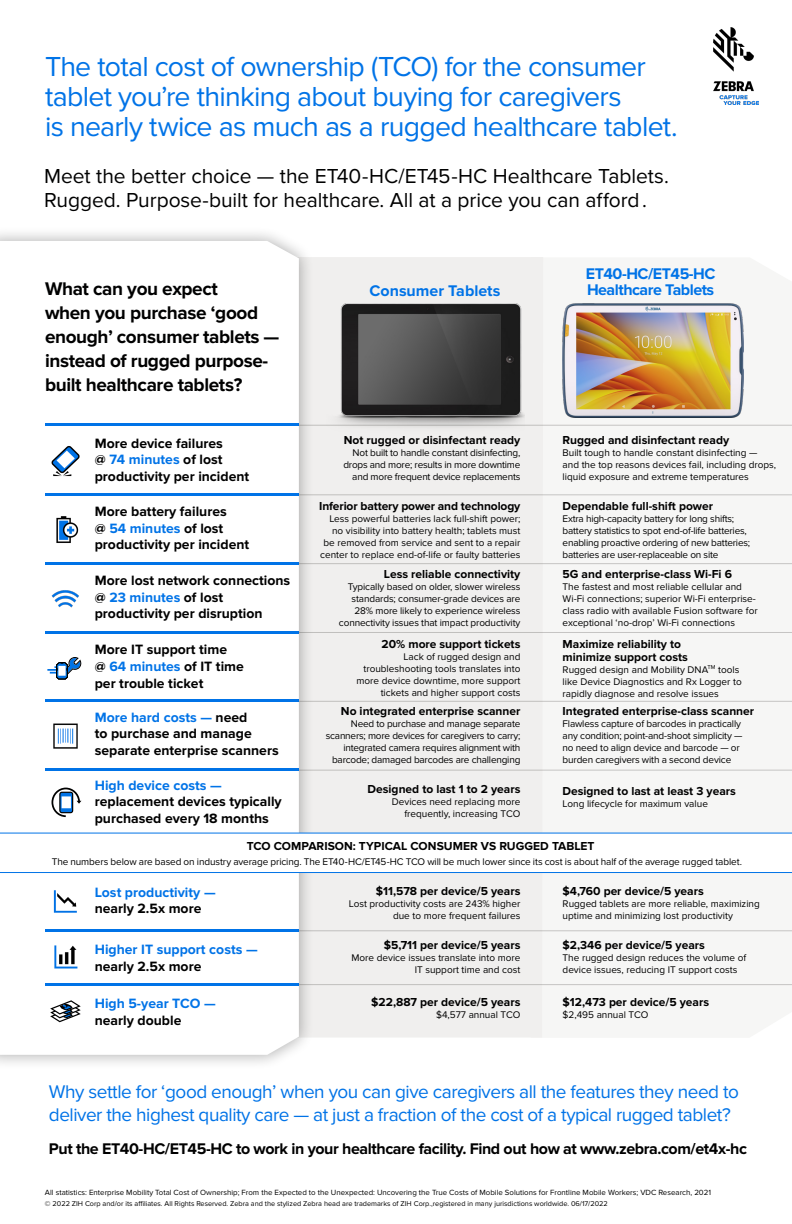
<style>
.page{position:relative;width:792px;height:1224px;background:#fff}
.page>*{position:absolute;margin:0;border:0;box-sizing:border-box;transform-origin:0 0}
.t1{font:28.5px/30px "Proxima Nova";letter-spacing:-.025em;color:#0073e7}
.t2{font:21px/24.5px "Proxima Nova";letter-spacing:-.005em;color:#000101}
.t3{font:19px/23px "Proxima Nova";letter-spacing:-.025em;color:#0073e7}
.t4{font:700 19px/24px "Proxima Nova";letter-spacing:-.02em;color:#000101}
.t5{font:700 16px "Proxima Nova";letter-spacing:-.025em;color:#000}
.t6{font:700 16px "Proxima Nova";letter-spacing:-.03em;color:#0073e7}
.t7{font:700 16px "Proxima Nova";color:#0073e7}
.t8{font:700 14px/16.7px "Proxima Nova";color:#000}
.t9{font:700 14px "Proxima Nova";color:#0073e7}
.t10{font:700 12px/13px "Proxima Nova";color:#000}
.t11{font:10px/12px "Proxima Nova";color:#000;text-align:right}
.t12{font:10px/12px "Proxima Nova";letter-spacing:-.02em;color:#000;text-align:right}
.t13{font:7.8px "Proxima Nova";color:#000}
.t14{font:7.2px "Proxima Nova";color:#000}
.s1{color:#0073e7}
</style>
<div class="page">
<div style="left:543px;top:258px;width:249px;height:728px;background:#f6f6f5"></div>
<div style="left:314px;top:257px;width:229px;height:781px;background:#f0efee"></div>
<hr style="left:286px;top:494px;width:506px;height:1px;background:#cdcccb">
<hr style="left:286px;top:425px;width:506px;height:1px;background:#cdcccb">
<hr style="left:286px;top:563px;width:506px;height:1px;background:#cdcccb">
<hr style="left:286px;top:632px;width:506px;height:1px;background:#cdcccb">
<hr style="left:286px;top:701px;width:506px;height:1px;background:#cdcccb">
<hr style="left:286px;top:770px;width:506px;height:1px;background:#cdcccb">
<hr style="left:286px;top:930px;width:506px;height:1px;background:#cdcccb">
<hr style="left:286px;top:984px;width:506px;height:1px;background:#cdcccb">
<div style="left:0;top:226px;width:314px;height:844px;background:#000;opacity:.33"></div>
<svg style="left:0;top:241px;width:299px;height:814px"></svg>
<img style="left:563px;top:303px;width:180px;height:114px">
<img style="left:324px;top:303px;width:200px;height:137px">
<img style="left:714px;top:27px;width:45px;height:77px">
<hr style="left:45px;top:493px;width:254px;height:2px;background:#0073e7">
<hr style="left:45px;top:423px;width:254px;height:3px;background:#0073e7">
<hr style="left:45px;top:562px;width:254px;height:2px;background:#0073e7">
<hr style="left:45px;top:631px;width:254px;height:2px;background:#0073e7">
<hr style="left:45px;top:700px;width:254px;height:2px;background:#0073e7">
<hr style="left:45px;top:769px;width:254px;height:2px;background:#0073e7">
<hr style="left:45px;top:929px;width:254px;height:3px;background:#0073e7">
<hr style="left:45px;top:983px;width:254px;height:3px;background:#0073e7">
<img style="left:50px;top:445px;width:31px;height:31px">
<img style="left:51px;top:515px;width:29px;height:29px">
<img style="left:51px;top:584px;width:29px;height:29px">
<img style="left:52px;top:723px;width:27px;height:26px">
<svg style="left:50px;top:1000px;width:31px;height:22px"></svg>
<svg style="left:47px;top:657px;width:35px;height:22px"></svg>
<div style="left:58px;top:666px;width:8px;height:10px;background:#fff"></div>
<svg style="left:52px;top:788px;width:29px;height:29px"></svg>
<div style="left:62px;top:796px;width:9px;height:12px;background:#fff"></div>
<img style="left:50px;top:945px;width:31px;height:25px">
<img style="left:52px;top:888px;width:26px;height:26px">
<img style="left:57px;top:892px;width:19px;height:17px">
<svg style="left:0;top:833px;width:792px;height:40px"></svg>
<h1 class="t1" style="left:45px;top:51px;width:634px">The total cost of ownership (TCO) for the consumer tablet you’re thinking about buying for caregivers<br>is nearly twice as much as a rugged healthcare tablet.</h1>
<h2 class="t2" style="left:44px;top:164px;width:626px">Meet the better choice — the ET40-HC/ET45-HC Healthcare Tablets.<br>Rugged. Purpose-built for healthcare. All at a price you can afford.</h2>
<h3 class="t4" style="left:45px;top:277px;width:236px">What can you expect<br>when you purchase ‘good enough’ consumer tablets — instead of rugged purpose&shy;built healthcare tablets?</h3>
<h3 class="t8" style="left:95px;top:435px;width:156px">More device failures<br>@ <span class="s1">74 minutes</span> of lost productivity per incident</h3>
<h3 class="t8" style="left:95px;top:503px;width:156px">More battery failures<br>@ <span class="s1">54 minutes</span> of lost productivity per incident</h3>
<h3 class="t8" style="left:95px;top:572px;width:197px">More lost network connections @ <span class="s1">23 minutes</span> of lost productivity per disruption</h3>
<h3 class="t8" style="left:95px;top:642px;width:151px">More IT support time<br>@ <span class="s1">64 minutes</span> of IT time per trouble ticket</h3>
<h3 class="t8" style="left:95px;top:709px;width:185px"><span class="s1">More hard costs —</span> need<br>to purchase and manage separate enterprise scanners</h3>
<h3 class="t9" style="left:95px;top:777px;width:129px">High device costs —</h3>
<h3 class="t8" style="left:95px;top:794px;width:189px">replacement devices typically purchased every 18 months</h3>
<h3 class="t6" style="left:586px;top:265px;width:131px">ET40-HC/ET45-HC</h3>
<h3 class="t7" style="left:370px;top:282px;width:132px">Consumer Tablets</h3>
<h3 class="t6" style="left:587px;top:281px;width:129px">Healthcare Tablets</h3>
<p class="t10" style="left:344px;top:434px;width:178px">Not rugged or disinfectant ready</p>
<p class="t12" style="left:343px;top:447px;width:179px">Not built to handle constant disinfecting, drops and more; results in more downtime and more frequent device replacements</p>
<p class="t10" style="left:319px;top:500px;width:203px">Inferior battery power and technology</p>
<p class="t11" style="left:320px;top:513px;width:202px">Less powerful batteries lack full-shift power; no visibility into battery health; tablets must be removed from service and sent to a repair center to replace end-of-life or faulty batteries</p>
<p class="t10" style="left:384px;top:567px;width:138px">Less reliable connectivity</p>
<p class="t11" style="left:339px;top:580px;width:183px">Typically based on older, slower wireless standards; consumer-grade devices are 28% more likely to experience wireless connectivity issues that impact productivity</p>
<p class="t10" style="left:382px;top:638px;width:140px">20% more support tickets</p>
<p class="t11" style="left:357px;top:651px;width:165px">Lack of rugged design and troubleshooting tools translates into more device downtime, more support tickets and higher support costs</p>
<p class="t10" style="left:341px;top:705px;width:181px">No integrated enterprise scanner</p>
<p class="t12" style="left:326px;top:718px;width:196px">Need to purchase and manage separate scanners; more devices for caregivers to carry; integrated camera requires alignment with barcode; damaged barcodes are challenging</p>
<p class="t10" style="left:368px;top:783px;width:154px">Designed to last 1 to 2 years</p>
<p class="t11" style="left:392px;top:796px;width:130px">Devices need replacing more frequently, increasing TCO</p>
<p class="t10" style="left:563px;top:434px;width:168px">Rugged and disinfectant ready</p>
<p class="t11" style="left:563px;top:447px;width:215px;text-align:left">Built tough to handle constant disinfecting — and the top reasons devices fail, including drops, liquid exposure and extreme temperatures</p>
<p class="t10" style="left:563px;top:500px;width:152px">Dependable full-shift power</p>
<p class="t12" style="left:563px;top:513px;width:189px;text-align:left">Extra high-capacity battery for long shifts; battery statistics to spot end-of-life batteries, enabling proactive ordering of new batteries; batteries are user-replaceable on site</p>
<p class="t10" style="left:563px;top:567px;width:171px">5G and enterprise-class Wi-Fi 6</p>
<p class="t11" style="left:563px;top:580px;width:197px;text-align:left">The fastest and most reliable cellular and Wi-Fi connections; superior Wi-Fi enterprise&shy;class radio with available Fusion software for exceptional ‘no-drop’ Wi-Fi connections</p>
<p class="t10" style="left:563px;top:638px;width:127px">Maximize reliability to minimize support costs</p>
<p class="t11" style="left:563px;top:664px;width:181px;text-align:left">Rugged design and Mobility DNA<sup>TM</sup> tools like Device Diagnostics and Rx Logger to rapidly diagnose and resolve issues</p>
<p class="t10" style="left:563px;top:705px;width:193px">Integrated enterprise-class scanner</p>
<p class="t11" style="left:563px;top:718px;width:181px;text-align:left">Flawless capture of barcodes in practically any condition; point-and-shoot simplicity — no need to align device and barcode — or burden caregivers with a second device</p>
<p class="t10" style="left:563px;top:785px;width:175px">Designed to last at least 3 years</p>
<p class="t11" style="left:563px;top:798px;width:147px">Long lifecycle for maximum value</p>
<p class="t10" style="left:247px;top:840px;width:349px">TCO COMPARISON: TYPICAL CONSUMER VS RUGGED TABLET</p>
<p class="t11" style="left:52px;top:855px;width:692px">The numbers below are based on industry average pricing. The ET40-HC/ET45-HC TCO will be much lower since its cost is about half of the average rugged tablet.</p>
<h3 class="t9" style="left:95px;top:884px;width:122px">Lost productivity —</h3>
<h3 class="t8" style="left:95px;top:901px;width:108px">nearly 2.5x more</h3>
<h3 class="t9" style="left:95px;top:941px;width:164px">Higher IT support costs —</h3>
<h3 class="t8" style="left:95px;top:958px;width:108px">nearly 2.5x more</h3>
<h3 class="t9" style="left:95px;top:995px;width:122px">High 5-year TCO —</h3>
<h3 class="t8" style="left:95px;top:1012px;width:88px">nearly double</h3>
<p class="t10" style="left:376px;top:885px;width:146px">$11,578 per device/5 years</p>
<p class="t11" style="left:349px;top:898px;width:173px">Lost productivity costs are 243% higher due to more frequent failures</p>
<p class="t10" style="left:384px;top:939px;width:138px">$5,711 per device/5 years</p>
<p class="t11" style="left:351px;top:952px;width:171px">More device issues translate into more<br>IT support time and cost</p>
<p class="t10" style="left:371px;top:996px;width:151px">$22,887 per device/5 years</p>
<p class="t11" style="left:436px;top:1009px;width:86px">$4,577 annual TCO</p>
<p class="t10" style="left:563px;top:885px;width:143px">$4,760 per device/5 years</p>
<p class="t11" style="left:563px;top:898px;width:199px;text-align:left">Rugged tablets are more reliable, maximizing uptime and minimizing lost productivity</p>
<p class="t10" style="left:563px;top:939px;width:144px">$2,346 per device/5 years</p>
<p class="t11" style="left:563px;top:952px;width:185px;text-align:left">The rugged design reduces the volume of device issues, reducing IT support costs</p>
<p class="t10" style="left:563px;top:996px;width:148px">$12,473 per device/5 years</p>
<p class="t11" style="left:563px;top:1009px;width:87px">$2,495 annual TCO</p>
<h3 class="t3" style="left:49px;top:1081px;width:692px">Why settle for ‘good enough’ when you can give caregivers all the features they need to deliver the highest quality care — at just a fraction of the cost of a typical rugged tablet?</h3>
<h3 class="t5" style="left:49px;top:1139px;width:700px">Put the ET40-HC/ET45-HC to work in your healthcare facility. Find out how at www.zebra.com/et4x-hc</h3>
<p class="t13" style="left:45px;top:1188px;width:668px">All statistics: Enterprise Mobility Total Cost of Ownership; From the Expected to the Unexpected: Uncovering the True Costs of Mobile Solutions for Frontline Mobile Workers; VDC Research, 2021</p>
<p class="t14" style="left:45px;top:1199px;width:564px">© 2022 ZIH Corp and/or its affiliates. All Rights Reserved. Zebra and the stylized Zebra head are trademarks of ZIH Corp.,registered in many jurisdictions worldwide. 06/17/2022</p>
</div>
